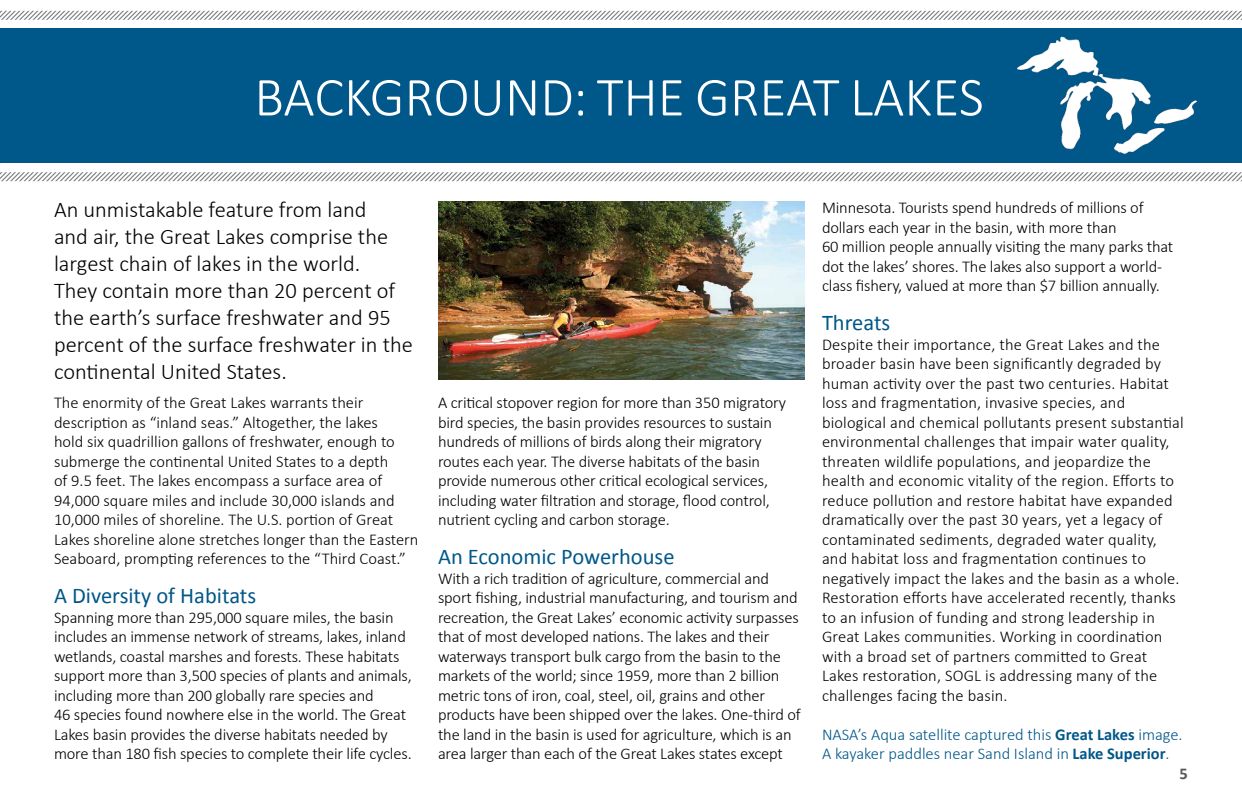
<style>
.page{position:relative;width:1242px;height:810px;background:#fff}
.page>*{position:absolute;margin:0;border:0;box-sizing:border-box;transform-origin:0 0}
.t1{font:300 55.5px "Calibri";color:#fff}
.t2{font:300 22.5px/27px "Calibri";color:#000}
.t3{font:22.5px "Calibri";color:#005789}
.t4{font:300 16.5px/19.5px "Calibri";letter-spacing:-.01em;color:#000}
.t5{font:300 16.5px/19.5px "Calibri";letter-spacing:.01em;color:#000}
.t6{font:300 16.5px/19.5px "Calibri";color:#005789}
.t7{font:700 16.5px "Calibri";color:#58595b}
.s1{font-weight:700}
</style>
<div class="page">
<div style="left:0;top:28px;width:1242px;height:136px;background:#005789"></div>
<img style="left:996px;top:36px;width:205px;height:128px">
<svg style="left:0;top:10px;width:1242px;height:10px"></svg>
<svg style="left:0;top:172px;width:1242px;height:10px"></svg>
<img style="left:438px;top:202px;width:366px;height:178px">
<h1 class="t1" style="left:254px;top:63px;width:62px">Background</h1>
<h1 class="t1" style="left:573px;top:63px;width:408px">: The Great Lakes</h1>
<p class="t2" style="left:54px;top:196px;width:360px">An unmistakable feature from land<br>and air, the Great Lakes comprise the largest chain of lakes in the world.<br>They contain more than 20 percent of the earth’s surface freshwater and 95 percent of the surface freshwater in the continental United States.</p>
<p class="t4" style="left:54px;top:393px;width:366px">The enormity of the Great Lakes warrants their description as “inland seas.” Altogether, the lakes<br>hold six quadrillion gallons of freshwater, enough to submerge the continental United States to a depth<br>of 9.5 feet. The lakes encompass a surface area of 94,000 square miles and include 30,000 islands and 10,000 miles of shoreline. The U.S. portion of Great Lakes shoreline alone stretches longer than the Eastern Seaboard, prompting references to the “Third Coast.”</p>
<h2 class="t3" style="left:54px;top:581px;width:204px">A Diversity of Habitats</h2>
<p class="t4" style="left:54px;top:607px;width:359px">Spanning more than 295,000 square miles, the basin includes an immense network of streams, lakes, inland wetlands, coastal marshes and forests. These habitats support more than 3,500 species of plants and animals, including more than 200 globally rare species and<br>46 species found nowhere else in the world. The Great Lakes basin provides the diverse habitats needed by more than 180 fish species to complete their life cycles.</p>
<p class="t4" style="left:438px;top:393px;width:350px">A critical stopover region for more than 350 migratory bird species, the basin provides resources to sustain hundreds of millions of birds along their migratory routes each year. The diverse habitats of the basin provide numerous other critical ecological services, including water filtration and storage, flood control, nutrient cycling and carbon storage.</p>
<h2 class="t3" style="left:438px;top:542px;width:238px">An Economic Powerhouse</h2>
<p class="t4" style="left:438px;top:568px;width:364px">With a rich tradition of agriculture, commercial and sport fishing, industrial manufacturing, and tourism and recreation, the Great Lakes’ economic activity surpasses that of most developed nations. The lakes and their waterways transport bulk cargo from the basin to the markets of the world; since 1959, more than 2 billion metric tons of iron, coal, steel, oil, grains and other products have been shipped over the lakes. One-third of the land in the basin is used for agriculture, which is an area larger than each of the Great Lakes states except</p>
<p class="t4" style="left:822px;top:198px;width:353px">Minnesota. Tourists spend hundreds of millions of dollars each year in the basin, with more than<br>60 million people annually visiting the many parks that dot the lakes’ shores. The lakes also support a world&shy;class fishery, valued at more than $7 billion annually.</p>
<h2 class="t3" style="left:822px;top:308px;width:70px">Threats</h2>
<p class="t5" style="left:822px;top:334px;width:363px">Despite their importance, the Great Lakes and the broader basin have been significantly degraded by human activity over the past two centuries. H abitat loss and fragmentation, invasive species, and biological and chemical pollutants present substantial environmental challenges that impair water quality, threaten wildlife populations, and jeopardize the health and economic vitality of the region. Efforts to reduce pollution and restore habitat have expanded dramatically over the past 30 years, yet a legacy of contaminated sediments, degraded water quality, and habitat loss and fragmentation continues to negatively impact the lakes and the basin as a whole.<br>Restoration efforts have accelerated recently, thanks to an infusion of funding and strong leadership in Great Lakes communities. Working in coordination with a broad set of partners committed to Great Lakes restoration, SOGL is addressing many of the challenges facing the basin.</p>
<p class="t6" style="left:822px;top:724px;width:362px">NASA’s Aqua satellite captured this <span class="s1">Great Lakes</span> image.<br>A kayaker paddles near Sand Island in <span class="s1">Lake Superior</span>.</p>
<p class="t7" style="left:1180px;top:762px;width:10px">5</p>
</div>
